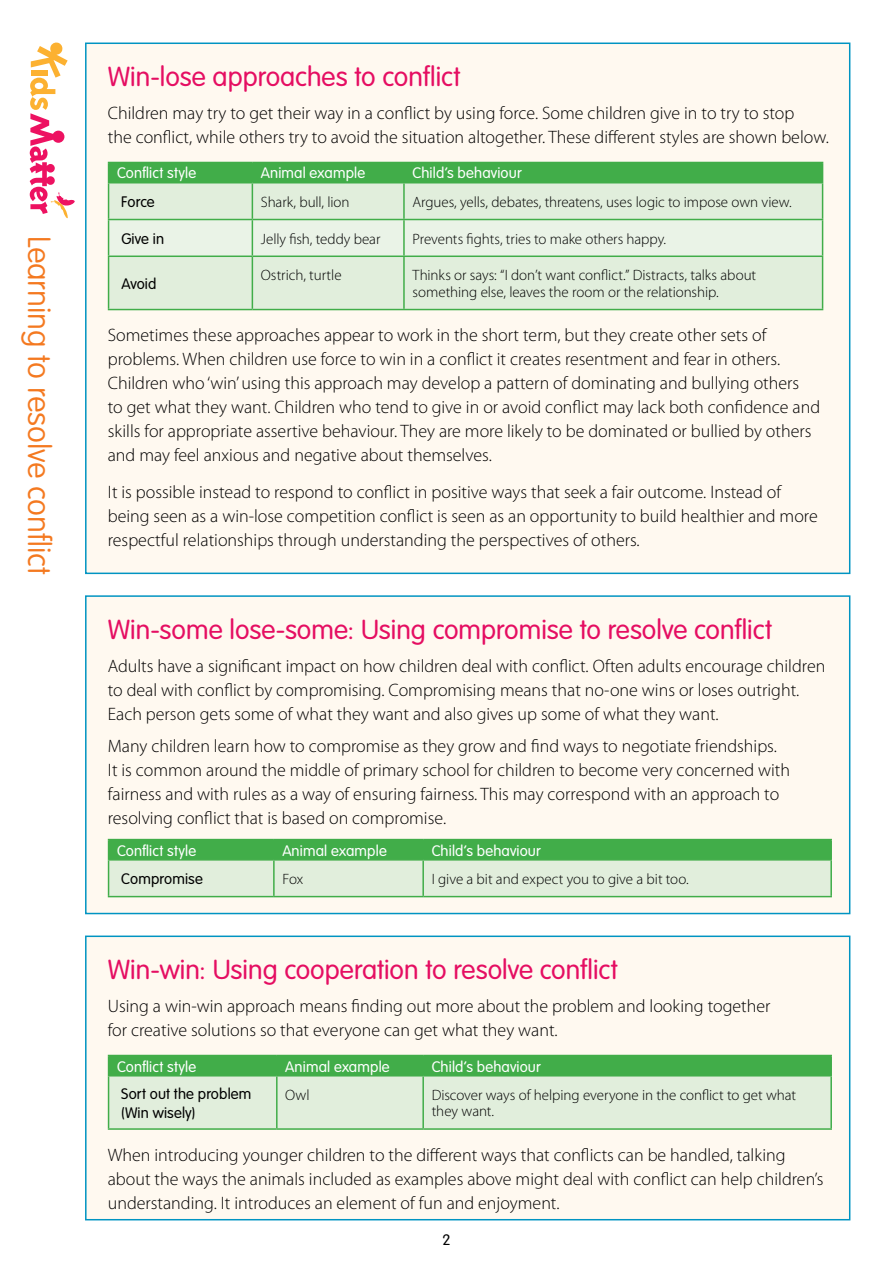
<style>
.page{position:relative;width:893px;height:1263px;background:#fff}
.page>*{position:absolute;margin:0;border:0;box-sizing:border-box;transform-origin:0 0}
.t1{font:100 31.5px "VAG Rounded";letter-spacing:-.005em;color:#f47920}
.t2{font:300 27px "VAG Rounded";color:#e50e62}
.t3{font:300 18px/24px "Myriad Pro";color:#000}
.t4{font:300 15px/16.5px "Myriad Pro";letter-spacing:-.005em;color:#000}
.t5{font:300 15px "VAG Rounded";letter-spacing:.01em;color:#fff}
.t6{font:300 15px/19.5px "VAG Rounded";letter-spacing:.01em;color:#000}
</style>
<div class="page">
<div style="left:86px;top:43px;width:764px;height:530px;background:#fff9f0"></div>
<div style="left:109px;top:183px;width:713px;height:126px;background:#e1eedc"></div>
<div style="left:109px;top:220px;width:713px;height:35px;background:#eaf3e7"></div>
<hr style="left:403px;top:183px;width:2px;height:36px;background:#41ad49">
<hr style="left:822px;top:183px;width:1px;height:36px;background:#41ad49">
<hr style="left:108px;top:219px;width:144px;height:1px;background:#41ad49">
<hr style="left:252px;top:219px;width:152px;height:1px;background:#41ad49">
<hr style="left:404px;top:219px;width:419px;height:1px;background:#41ad49">
<hr style="left:403px;top:220px;width:2px;height:35px;background:#41ad49">
<hr style="left:822px;top:220px;width:1px;height:35px;background:#41ad49">
<hr style="left:108px;top:255px;width:144px;height:2px;background:#41ad49">
<hr style="left:252px;top:255px;width:152px;height:2px;background:#41ad49">
<hr style="left:404px;top:255px;width:419px;height:2px;background:#41ad49">
<hr style="left:403px;top:257px;width:2px;height:52px;background:#41ad49">
<hr style="left:822px;top:257px;width:1px;height:52px;background:#41ad49">
<hr style="left:108px;top:309px;width:144px;height:1px;background:#41ad49">
<hr style="left:252px;top:309px;width:152px;height:1px;background:#41ad49">
<hr style="left:404px;top:309px;width:419px;height:1px;background:#41ad49">
<hr style="left:108px;top:183px;width:1px;height:36px;background:#41ad49">
<hr style="left:252px;top:183px;width:1px;height:36px;background:#41ad49">
<hr style="left:108px;top:220px;width:1px;height:35px;background:#41ad49">
<hr style="left:252px;top:220px;width:1px;height:35px;background:#41ad49">
<hr style="left:108px;top:257px;width:1px;height:52px;background:#41ad49">
<hr style="left:252px;top:257px;width:1px;height:52px;background:#41ad49">
<div style="left:108px;top:162px;width:715px;height:21px;background:#41ad49"></div>
<hr style="left:404px;top:182px;width:419px;height:1px;background:#41ad49">
<div style="left:86px;top:596px;width:764px;height:317px;background:#fff9f0"></div>
<hr style="left:108px;top:896px;width:166px;height:1px;background:#41ad49">
<hr style="left:274px;top:896px;width:149px;height:1px;background:#41ad49">
<hr style="left:423px;top:896px;width:409px;height:1px;background:#41ad49">
<svg style="left:108px;top:839px;width:724px;height:57px;background:#a5d5a4"></svg>
<hr style="left:274px;top:859px;width:149px;height:1px;background:#41ad49">
<hr style="left:423px;top:859px;width:409px;height:1px;background:#41ad49">
<hr style="left:108px;top:859px;width:166px;height:1px;background:#41ad49">
<hr style="left:108px;top:860px;width:1px;height:36px;background:#41ad49">
<hr style="left:273px;top:860px;width:2px;height:36px;background:#41ad49">
<div style="left:85px;top:595px;width:765px;height:319px;border:2px solid #0094c2"></div>
<div style="left:86px;top:936px;width:764px;height:284px;background:#fff9f0"></div>
<hr style="left:108px;top:1128px;width:169px;height:2px;background:#41ad49">
<hr style="left:277px;top:1128px;width:146px;height:2px;background:#41ad49">
<hr style="left:423px;top:1128px;width:409px;height:2px;background:#41ad49">
<svg style="left:108px;top:1055px;width:724px;height:74px;background:#b1dab0"></svg>
<hr style="left:277px;top:1075px;width:146px;height:1px;background:#41ad49">
<hr style="left:423px;top:1075px;width:409px;height:1px;background:#41ad49">
<hr style="left:108px;top:1075px;width:169px;height:1px;background:#41ad49">
<hr style="left:108px;top:1076px;width:1px;height:52px;background:#41ad49">
<hr style="left:276px;top:1076px;width:2px;height:52px;background:#41ad49">
<div style="left:85px;top:935px;width:765px;height:285px;border:2px solid #0094c2"></div>
<svg style="left:30px;top:43px;width:45px;height:175px"></svg>
<h1 class="t1" style="left:57px;top:236px;width:341px;rotate:90deg">Learning to resolve conflict</h1>
<h2 class="t2" style="left:108px;top:62px;width:354px">Win-lose approaches to conflict</h2>
<p class="t3" style="left:108px;top:101px;width:722px">Children may try to get their way in a conflict by using force. Some children give in to try to stop<br>the conflict, while others try to avoid the situation altogether. These different styles are shown below.</p>
<p class="t5" style="left:117px;top:165px;width:81px">Conflict style</p>
<p class="t5" style="left:261px;top:165px;width:106px">Animal example</p>
<p class="t5" style="left:412px;top:165px;width:111px">Child’s behaviour</p>
<p class="t6" style="left:121px;top:192px;width:35px">Force</p>
<p class="t4" style="left:261px;top:193px;width:90px">Shark, bull, lion</p>
<p class="t4" style="left:412px;top:193px;width:381px">Argues, yells, debates, threatens, uses logic to impose own view.</p>
<p class="t6" style="left:121px;top:229px;width:44px">Give in</p>
<p class="t4" style="left:261px;top:230px;width:121px">Jelly fish, teddy bear</p>
<p class="t4" style="left:412px;top:230px;width:255px">Prevents fights, tries to make others happy.</p>
<p class="t6" style="left:121px;top:274px;width:37px">Avoid</p>
<p class="t4" style="left:261px;top:267px;width:82px">Ostrich, turtle</p>
<p class="t4" style="left:412px;top:267px;width:345px">Thinks or says: “I don’t want conflict.” Distracts, talks about something else, leaves the room or the relationship.</p>
<p class="t3" style="left:108px;top:323px;width:714px">Sometimes these approaches appear to work in the short term, but they create other sets of problems. When children use force to win in a conflict it creates resentment and fear in others.<br>Children who ‘win’ using this approach may develop a pattern of dominating and bullying others<br>to get what they want. Children who tend to give in or avoid conflict may lack both confidence and skills for appropriate assertive behaviour. They are more likely to be dominated or bullied by others and may feel anxious and negative about themselves.</p>
<p class="t3" style="left:108px;top:480px;width:711px">It is possible instead to respond to conflict in positive ways that seek a fair outcome. Instead of being seen as a win-lose competition conflict is seen as an opportunity to build healthier and more respectful relationships through understanding the perspectives of others.</p>
<h2 class="t2" style="left:108px;top:614px;width:666px">Win-some lose-some: Using compromise to resolve conflict</h2>
<p class="t3" style="left:108px;top:654px;width:719px">Adults have a significant impact on how children deal with conflict. Often adults encourage children to deal with conflict by compromising. Compromising means that no-one wins or loses outright.<br>Each person gets some of what they want and also gives up some of what they want.</p>
<p class="t3" style="left:108px;top:734px;width:684px">Many children learn how to compromise as they grow and find ways to negotiate friendships.<br>It is common around the middle of primary school for children to become very concerned with fairness and with rules as a way of ensuring fairness. This may correspond with an approach to resolving conflict that is based on compromise.</p>
<p class="t5" style="left:117px;top:842px;width:81px">Conflict style</p>
<p class="t5" style="left:282px;top:842px;width:106px">Animal example</p>
<p class="t5" style="left:432px;top:842px;width:111px">Child’s behaviour</p>
<p class="t6" style="left:121px;top:869px;width:83px">Compromise</p>
<p class="t4" style="left:282px;top:870px;width:22px">Fox</p>
<p class="t4" style="left:432px;top:870px;width:259px">I give a bit and expect you to give a bit too.</p>
<h2 class="t2" style="left:108px;top:954px;width:512px">Win-win: Using cooperation to resolve conflict</h2>
<p class="t3" style="left:108px;top:994px;width:664px">Using a win-win approach means finding out more about the problem and looking together for creative solutions so that everyone can get what they want.</p>
<p class="t5" style="left:117px;top:1058px;width:81px">Conflict style</p>
<p class="t5" style="left:285px;top:1058px;width:106px">Animal example</p>
<p class="t5" style="left:432px;top:1058px;width:111px">Child’s behaviour</p>
<p class="t6" style="left:121px;top:1083px;width:132px">Sort out the problem (Win wisely)</p>
<p class="t4" style="left:285px;top:1086px;width:26px">Owl</p>
<p class="t4" style="left:432px;top:1086px;width:366px">Discover ways of helping everyone in the conflict to get what they want.</p>
<p class="t3" style="left:108px;top:1142px;width:717px">When introducing younger children to the different ways that conflicts can be handled, talking about the ways the animals included as examples above might deal with conflict can help children’s understanding. It introduces an element of fun and enjoyment.</p>
<p class="t6" style="left:442px;top:1230px;width:10px">2</p>
</div>
